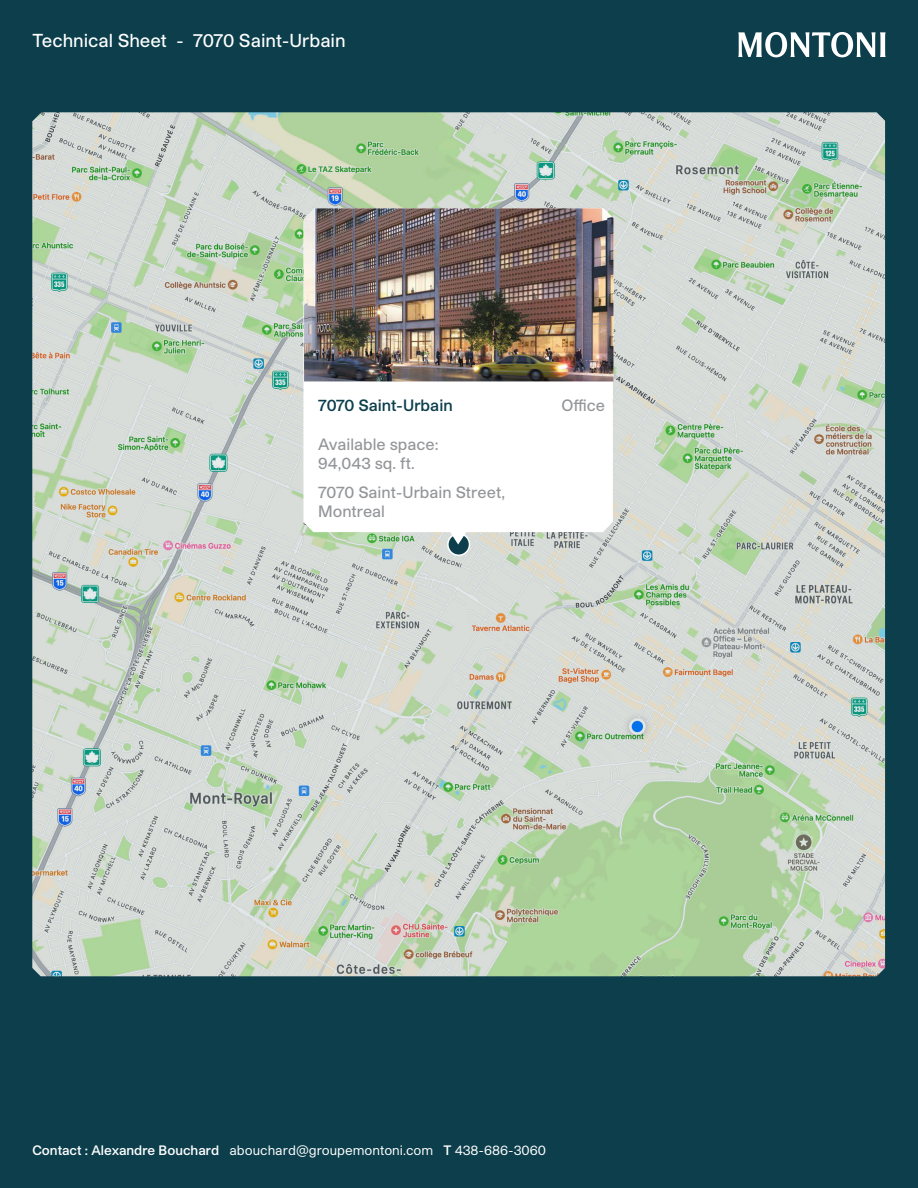
<style>
.page{position:relative;width:918px;height:1188px;background:#0c3e4c}
.page>*{position:absolute;margin:0;border:0;box-sizing:border-box;transform-origin:0 0}
.t1{font:500 18px "Studio Pro";color:#fff}
.Légende_gris{font:500 15.75px/18.9px "Studio Pro";color:#939598}
.Légende_gris-2{font:600 15.75px "Studio Pro";color:#0c3e4c}
.t2{font:13.2px "Studio Pro";color:#fff}
.s1{font-weight:600}
</style>
<div class="page">
<svg style="left:738px;top:32px;width:148px;height:25px"></svg>
<img style="left:32px;top:112px;width:853px;height:864px">
<div style="left:448px;top:534px;width:21px;height:21px;background:#0c3e4c;border-radius:50%"></div>
<div style="left:447px;top:533px;width:23px;height:23px;border:2px solid #fff;border-radius:50%"></div>
<svg style="left:303px;top:210px;width:310px;height:335px;background:#f9faf8"></svg>
<img style="left:304px;top:208px;width:309px;height:173px">
<h1 class="t1" style="left:32px;top:28px;width:315px">Technical Sheet - 7070 Saint-Urbain</h1>
<p class="Légende_gris-2" style="left:318px;top:395px;width:136px">7070 Saint-Urbain</p>
<p class="Légende_gris" style="left:318px;top:434px;width:122px">Available space:<br>94,043 sq. ft.</p>
<p class="Légende_gris" style="left:318px;top:482px;width:188px">7070 Saint-Urbain Street,<br>Montreal</p>
<p class="Légende_gris" style="left:561px;top:395px;width:45px">Office</p>
<p class="t2" style="left:32px;top:1142px;width:515px"><span class="s1">Contact : Alexandre Bouchard</span> abouchard@groupemontoni.com <span class="s1">T</span> 438-686-3060</p>
</div>
